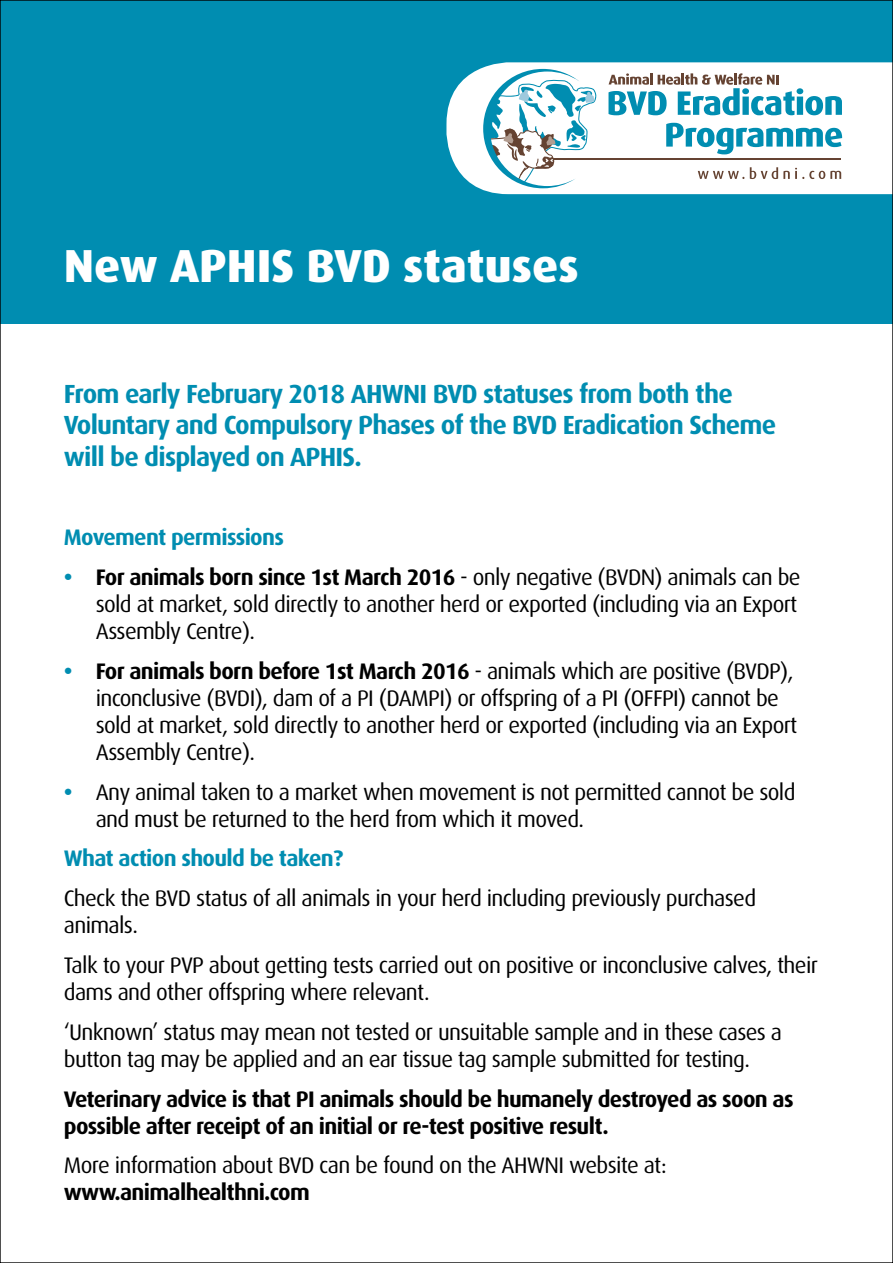
<style>
.page{position:relative;width:893px;height:1263px;background:#fff}
.page>*{position:absolute;margin:0;border:0;box-sizing:border-box;transform-origin:0 0}
.t1{font:800 46.35px "Dax";color:#fff}
.t2{font:700 26.25px/31.5px "Dax";letter-spacing:-.03em;color:#008db1}
.t3{font:22.5px/27px "Dax";letter-spacing:-.03em;color:#000}
.t4{font:700 22.5px/27px "Dax";letter-spacing:-.03em;color:#000}
.t5{font:700 22.5px "Dax";letter-spacing:-.03em;color:#008db1}
.s1{font-weight:700;color:#008db1}
.s2{font-weight:700}
</style>
<div class="page">
<div style="left:0;top:0;width:893px;height:324px;background:#008db1"></div>
<svg style="left:446px;top:62px;width:445px;height:132px;background:#eff7fa"></svg>
<svg style="left:483px;top:69px;width:114px;height:119px;background:#c2dde3"></svg>
<hr style="left:553px;top:158px;width:288px;height:2px;background:#654332">
<svg style="left:698px;top:171px;width:46px;height:8px"></svg>
<svg style="left:750px;top:167px;width:91px;height:12px"></svg>
<svg style="left:666px;top:123px;width:176px;height:31px"></svg>
<svg style="left:608px;top:73px;width:234px;height:42px"></svg>
<h1 class="t1" style="left:64px;top:239px;width:516px">New APHIS BVD statuses</h1>
<p class="t2" style="left:64px;top:378px;width:714px">From early February 2018 AHWNI BVD statuses from both the<br>Voluntary and Compulsory Phases of the BVD Eradication Scheme will be displayed on APHIS.</p>
<p class="t5" style="left:64px;top:525px;width:222px">Movement permissions</p>
<p class="t3" style="left:96px;top:564px;width:706px;text-indent:-32px"><span class="s1">•</span> <span class="s2">For animals born since 1st March 2016</span> - only negative (BVDN) animals can be sold at market, sold directly to another herd or exported (including via an Export<br>Assembly Centre).</p>
<p class="t3" style="left:96px;top:658px;width:703px;text-indent:-32px"><span class="s1">•</span> <span class="s2">For animals born before 1st March 2016</span> - animals which are positive (BVDP), inconclusive (BVDI), dam of a PI (DAMPI) or offspring of a PI (OFFPI) cannot be sold at market, sold directly to another herd or exported (including via an Export Assembly Centre).</p>
<p class="t3" style="left:96px;top:779px;width:701px;text-indent:-32px"><span class="s1">•</span> Any animal taken to a market when movement is not permitted cannot be sold and must be returned to the herd from which it moved.</p>
<p class="t5" style="left:64px;top:846px;width:281px">What action should be taken?</p>
<p class="t3" style="left:64px;top:885px;width:694px">Check the BVD status of all animals in your herd including previously purchased animals.</p>
<p class="t3" style="left:64px;top:952px;width:756px">Talk to your PVP about getting tests carried out on positive or inconclusive calves, their dams and other offspring where relevant.</p>
<p class="t3" style="left:64px;top:1019px;width:720px">‘Unknown’ status may mean not tested or unsuitable sample and in these cases a button tag may be applied and an ear tissue tag sample submitted for testing.</p>
<p class="t4" style="left:64px;top:1085px;width:731px">Veterinary advice is that PI animals should be humanely destroyed as soon as possible after receipt of an initial or re-test positive result.</p>
<p class="t3" style="left:64px;top:1152px;width:604px">More information about BVD can be found on the AHWNI website at:</p>
<p class="t4" style="left:64px;top:1179px;width:248px">www.animalhealthni.com</p>
</div>
